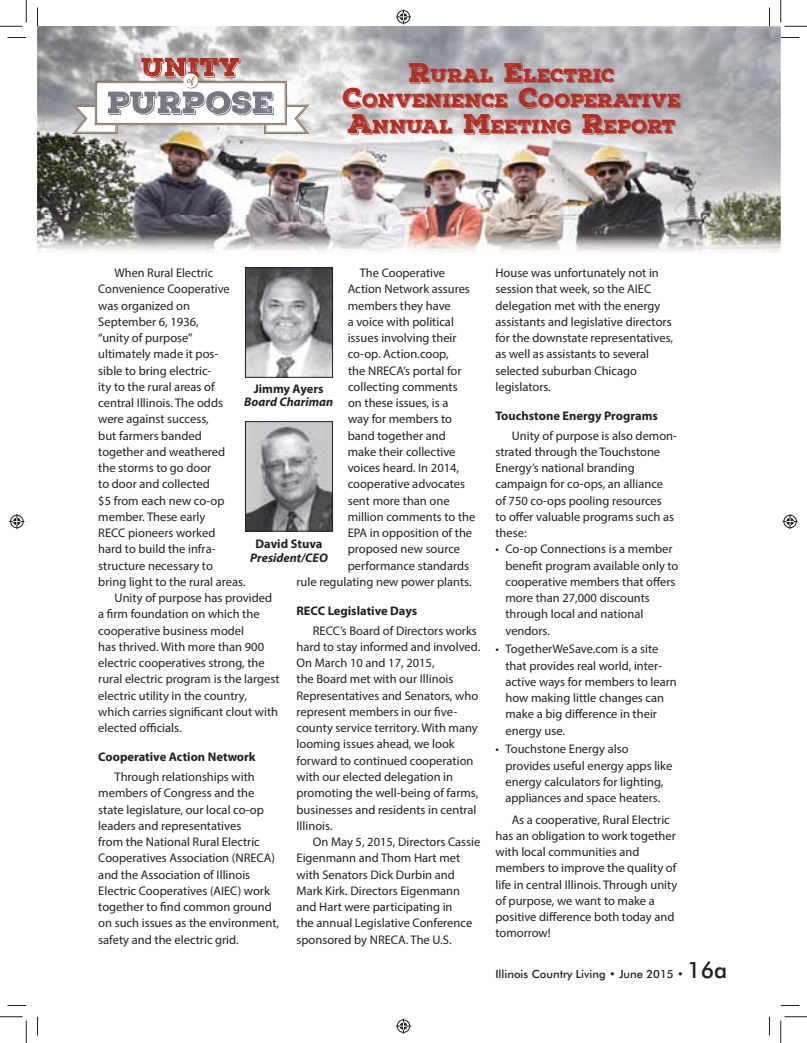
<style>
.page{position:relative;width:807px;height:1043px;background:#fff}
.page>*{position:absolute;margin:0;border:0;box-sizing:border-box;transform-origin:0 0}
.t1{font:18.38px/25.6px "Nexa Rust Slab Black Shadow 01";color:#ad2f24;text-align:center}
.t2{font:12.5px/16.2px "Myriad Pro";color:#231f20}
.t3{font:700 12.5px "Myriad Pro";color:#231f20}
.t4{font:italic 700 12.5px "Myriad Pro";color:#231f20}
.t5{font:500 11.25px "Futura BT";color:#231f20}
.s1{font-size:26.25px}
.s2{font-size:22.5px}
</style>
<div class="page">
<img style="left:38px;top:26px;width:742px;height:227px">
<svg style="left:733px;top:79px;width:10px;height:13px"></svg>
<svg style="left:71px;top:57px;width:239px;height:78px"></svg>
<img style="left:247px;top:423px;width:83px;height:106px">
<div style="left:245px;top:421px;width:87px;height:110px;border:1px solid #231f20"></div>
<img style="left:247px;top:270px;width:83px;height:105px">
<div style="left:245px;top:268px;width:87px;height:109px;border:1px solid #231f20"></div>
<svg style="left:8px;top:37px;width:18px;height:1px"></svg>
<svg style="left:780px;top:37px;width:19px;height:1px"></svg>
<svg style="left:8px;top:1005px;width:18px;height:1px"></svg>
<svg style="left:780px;top:1005px;width:19px;height:1px"></svg>
<svg style="left:37px;top:8px;width:1px;height:18px"></svg>
<svg style="left:37px;top:1016px;width:1px;height:19px"></svg>
<svg style="left:769px;top:8px;width:1px;height:18px"></svg>
<svg style="left:769px;top:1016px;width:1px;height:19px"></svg>
<svg style="left:0;top:0;width:27px;height:27px"></svg>
<svg style="left:0;top:1016px;width:27px;height:26px"></svg>
<svg style="left:780px;top:0;width:26px;height:27px"></svg>
<svg style="left:780px;top:1016px;width:26px;height:26px"></svg>
<svg style="left:396px;top:9px;width:15px;height:15px"></svg>
<svg style="left:396px;top:1018px;width:15px;height:15px"></svg>
<svg style="left:9px;top:514px;width:15px;height:15px"></svg>
<svg style="left:782px;top:514px;width:15px;height:15px"></svg>
<h1 class="t1" style="left:343px;top:63px;width:339px"><span class="s1">R</span>URAL <span class="s1">E</span>LECTRIC<br><span class="s1">C</span>ONVENIENCE <span class="s1">C</span>OOPERATIVE<br><span class="s1">A</span>NNUAL <span class="s1">M</span>EETING <span class="s1">R</span>EPORT</h1>
<p class="t2" style="left:359px;top:266px;width:87px">The Cooperative</p>
<p class="t2" style="left:347px;top:282px;width:124px">Action Network assures</p>
<p class="t2" style="left:347px;top:298px;width:105px">members they have</p>
<p class="t2" style="left:347px;top:315px;width:108px">a voice with political</p>
<p class="t2" style="left:347px;top:331px;width:110px">issues involving their</p>
<p class="t2" style="left:347px;top:347px;width:102px">co-op. Action.coop,</p>
<p class="t2" style="left:348px;top:363px;width:115px">the NRECA’s portal for</p>
<p class="t2" style="left:348px;top:380px;width:111px">collecting comments</p>
<p class="t2" style="left:348px;top:396px;width:102px">on these issues, is a</p>
<p class="t2" style="left:348px;top:412px;width:105px">way for members to</p>
<p class="t2" style="left:347px;top:428px;width:100px">band together and</p>
<p class="t2" style="left:347px;top:445px;width:109px">make their collective</p>
<p class="t2" style="left:347px;top:461px;width:113px">voices heard. In 2014,</p>
<p class="t2" style="left:347px;top:477px;width:119px">cooperative advocates</p>
<p class="t2" style="left:347px;top:493px;width:103px">sent more than one</p>
<p class="t2" style="left:347px;top:510px;width:129px">million comments to the</p>
<p class="t2" style="left:347px;top:526px;width:126px">EPA in opposition of the</p>
<p class="t2" style="left:347px;top:542px;width:114px">proposed new source</p>
<p class="t2" style="left:347px;top:558px;width:123px">performance standards</p>
<p class="t2" style="left:296px;top:575px;width:177px">rule regulating new power plants.</p>
<p class="t3" style="left:296px;top:605px;width:122px">RECC Legislative Days</p>
<p class="t2" style="left:296px;top:623px;width:185px;text-indent:16px">RECC’s Board of Directors works hard to stay informed and involved.<br>On March 10 and 17, 2015,<br>the Board met with our Illinois<br>Representatives and Senators, who represent members in our five&shy;county service territory. With many looming issues ahead, we look forward to continued cooperation with our elected delegation in promoting the well-being of farms, businesses and residents in central<br>Illinois.</p>
<p class="t2" style="left:296px;top:835px;width:185px;text-indent:16px">On May 5, 2015, Directors Cassie<br>Eigenmann and Thom Hart met with Senators Dick Durbin and<br>Mark Kirk. Directors Eigenmann and Hart were participating in<br>the annual Legislative Conference sponsored by NRECA. The U.S.</p>
<p class="t2" style="left:114px;top:266px;width:100px">When Rural Electric</p>
<p class="t2" style="left:98px;top:282px;width:133px">Convenience Cooperative</p>
<p class="t2" style="left:98px;top:298px;width:93px">was organized on</p>
<p class="t2" style="left:98px;top:315px;width:102px">September 6, 1936,</p>
<p class="t2" style="left:98px;top:331px;width:96px">“unity of purpose”</p>
<p class="t2" style="left:98px;top:347px;width:121px">ultimately made it pos-</p>
<p class="t2" style="left:98px;top:363px;width:115px">sible to bring electric-</p>
<p class="t2" style="left:98px;top:380px;width:118px">ity to the rural areas of</p>
<p class="t2" style="left:98px;top:396px;width:126px">central Illinois. The odds</p>
<p class="t2" style="left:98px;top:412px;width:112px">were against success,</p>
<p class="t2" style="left:98px;top:428px;width:105px">but farmers banded</p>
<p class="t2" style="left:98px;top:445px;width:128px">together and weathered</p>
<p class="t2" style="left:98px;top:461px;width:114px">the storms to go door</p>
<p class="t2" style="left:98px;top:477px;width:113px">to door and collected</p>
<p class="t2" style="left:98px;top:493px;width:128px">$5 from each new co-op</p>
<p class="t2" style="left:98px;top:510px;width:109px">member. These early</p>
<p class="t2" style="left:98px;top:526px;width:119px">RECC pioneers worked</p>
<p class="t2" style="left:98px;top:542px;width:119px">hard to build the infra-</p>
<p class="t2" style="left:98px;top:558px;width:116px">structure necessary to</p>
<p class="t2" style="left:98px;top:575px;width:149px">bring light to the rural areas.</p>
<p class="t2" style="left:114px;top:591px;width:159px">Unity of purpose has provided</p>
<p class="t2" style="left:98px;top:607px;width:163px">a firm foundation on which the</p>
<p class="t2" style="left:98px;top:623px;width:147px">cooperative business model</p>
<p class="t2" style="left:98px;top:640px;width:167px">has thrived. With more than 900</p>
<p class="t2" style="left:98px;top:656px;width:168px">electric cooperatives strong, the</p>
<p class="t2" style="left:98px;top:672px;width:183px">rural electric program is the largest</p>
<p class="t2" style="left:98px;top:688px;width:150px">electric utility in the country,</p>
<p class="t2" style="left:98px;top:705px;width:181px">which carries significant clout with</p>
<p class="t2" style="left:98px;top:721px;width:85px">elected officials.</p>
<p class="t3" style="left:98px;top:752px;width:159px">Cooperative Action Network</p>
<p class="t2" style="left:98px;top:770px;width:182px;text-indent:16px">Through relationships with members of Congress and the state legislature, our local co-op leaders and representatives<br>from the National Rural Electric<br>Cooperatives Association (NRECA) and the Association of Illinois<br>Electric Cooperatives (AIEC) work together to find common ground on such issues as the environment, safety and the electric grid.</p>
<p class="t3" style="left:253px;top:384px;width:71px">Jimmy Ayers</p>
<p class="t4" style="left:244px;top:395px;width:90px">Board Chariman</p>
<p class="t3" style="left:255px;top:539px;width:68px">David Stuva</p>
<p class="t4" style="left:250px;top:550px;width:79px">President/CEO</p>
<p class="t2" style="left:495px;top:266px;width:179px">House was unfortunately not in session that week, so the AIEC delegation met with the energy assistants and legislative directors for the downstate representatives, as well as assistants to several selected suburban Chicago legislators.</p>
<p class="t3" style="left:495px;top:410px;width:164px">Touchstone Energy Programs</p>
<p class="t2" style="left:495px;top:428px;width:183px;text-indent:16px">Unity of purpose is also demon&shy;strated through the Touchstone<br>Energy’s national branding campaign for co-ops, an alliance<br>of 750 co-ops pooling resources<br>to offer valuable programs such as these:</p>
<p class="t2" style="left:505px;top:542px;width:174px;text-indent:-10px">• Co-op Connections is a member benefit program available only to cooperative members that offers more than 27,000 discounts through local and national vendors.</p>
<p class="t2" style="left:505px;top:642px;width:173px;text-indent:-10px">• TogetherWeSave.com is a site that provides real world, inter&shy;active ways for members to learn how making little changes can make a big difference in their energy use.</p>
<p class="t2" style="left:505px;top:742px;width:168px;text-indent:-10px">• Touchstone Energy also provides useful energy apps like energy calculators for lighting, appliances and space heaters.</p>
<p class="t2" style="left:495px;top:812px;width:183px;text-indent:16px">As a cooperative, Rural Electric has an obligation to work together with local communities and members to improve the quality of life in central Illinois. Through unity of purpose, we want to make a positive difference both today and tomorrow!</p>
<p class="t5" style="left:495px;top:968px;width:233px">Illinois Country Living • June 2015 • <span class="s2">16a</span></p>
</div>
